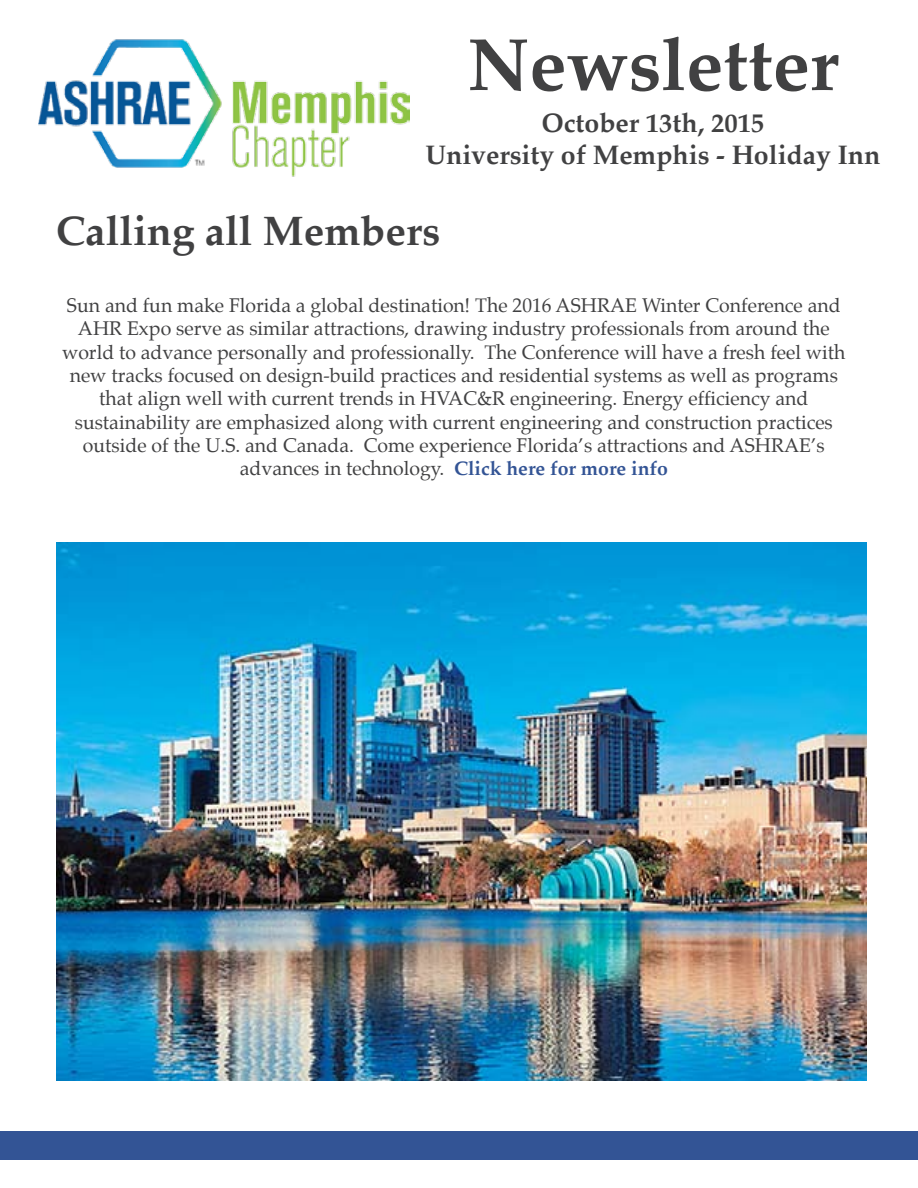
<style>
.page{position:relative;width:918px;height:1188px;background:#fff}
.page>*{position:absolute;margin:0;border:0;box-sizing:border-box;transform-origin:0 0}
.t1{font:700 74.25px "Palatino";color:#414142}
.t2{font:700 40.95px "Palatino";color:#414142}
.t3{font:700 26.7px/32px "Palatino";color:#414142;text-align:center}
.t4{font:19.5px/23.4px "Palatino";color:#414142;text-align:center}
.s1{font-weight:700;color:#335495}
</style>
<div class="page">
<img style="left:39px;top:39px;width:371px;height:138px">
<div style="left:0;top:1131px;width:918px;height:29px;background:#335495"></div>
<img style="left:57px;top:542px;width:810px;height:539px">
<p class="t1" style="left:467px;top:2px;width:373px">Newsletter</p>
<p class="t3" style="left:425px;top:106px;width:457px">October 13th, 2015<br>University of Memphis - Holiday Inn</p>
<p class="t2" style="left:56px;top:196px;width:386px">Calling all Members</p>
<p class="t4" style="left:62px;top:294px;width:785px">Sun and fun make Florida a global destination! The 2016 ASHRAE Winter Conference and AHR Expo serve as similar attractions, drawing industry professionals from around the world to advance personally and professionally. The Conference will have a fresh feel with new tracks focused on design-build practices and residential systems as well as programs that align well with current trends in HVAC&amp;R engineering. Energy efficiency and sustainability are emphasized along with current engineering and construction practices outside of the U.S. and Canada. Come experience Florida’s attractions and ASHRAE’s advances in technology. <span class="s1">Click here for more info</span></p>
</div>
